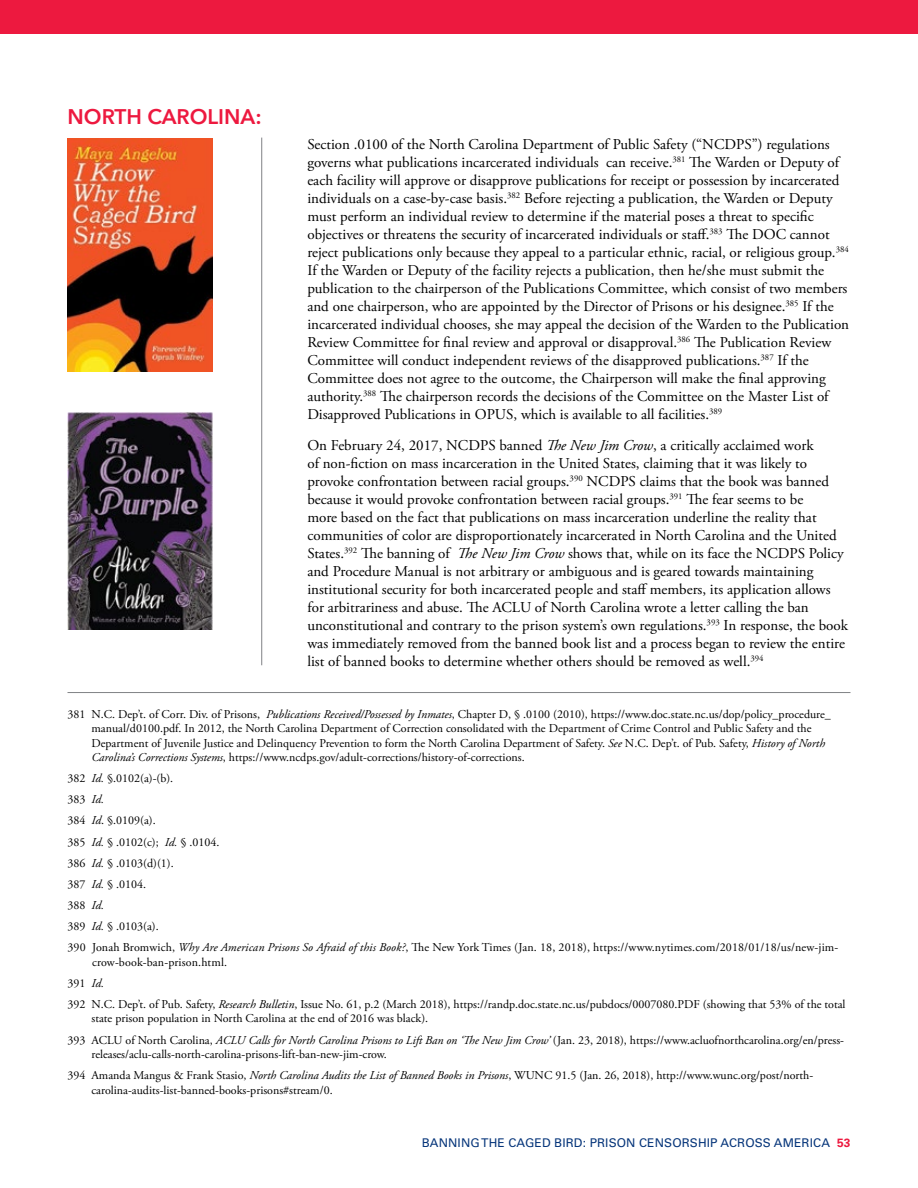
<style>
.page{position:relative;width:918px;height:1188px;background:#fff}
.page>*{position:absolute;margin:0;border:0;box-sizing:border-box;transform-origin:0 0}
.t1{font:600 21px "Avenir Next LT Pro";color:#ed193f}
.t2{font:15px/18px "Adobe Garamond Pro";color:#000}
.t3{font:12px/21.1px "Adobe Garamond Pro";color:#000}
.t4{font:12px "Univers LT Std";letter-spacing:.01em;color:#06357a}
.s1{font-style:italic}
.s2{font-weight:700;color:#ed193f}
</style>
<div class="page">
<div style="left:0;top:0;width:918px;height:34px;background:#ed193f"></div>
<hr style="left:68px;top:692px;width:783px;height:1px;background:#808285">
<img style="left:68px;top:138px;width:145px;height:234px">
<hr style="left:261px;top:138px;width:1px;height:527px;background:#808285">
<img style="left:68px;top:412px;width:145px;height:218px">
<h1 class="t1" style="left:68px;top:104px;width:196px">NORTH CAROLINA:</h1>
<p class="t2" style="left:307px;top:135px;width:543px">Section .0100 of the North Carolina Department of Public Safety (“NCDPS”) regulations governs what publications incarcerated individuals can receive.<sup>381</sup> The Warden or Deputy of each facility will approve or disapprove publications for receipt or possession by incarcerated individuals on a case-by-case basis.<sup>382</sup> Before rejecting a publication, the Warden or Deputy must perform an individual review to determine if the material poses a threat to specific objectives or threatens the security of incarcerated individuals or staff.<sup>383</sup> The DOC cannot reject publications only because they appeal to a particular ethnic, racial, or religious group.<sup>384<br></sup>If the Warden or Deputy of the facility rejects a publication, then he/she must submit the publication to the chairperson of the Publications Committee, which consist of two members and one chairperson, who are appointed by the Director of Prisons or his designee.<sup>385</sup> If the incarcerated individual chooses, she may appeal the decision of the Warden to the Publication Review Committee for final review and approval or disapproval.<sup>386</sup> The Publication Review Committee will conduct independent reviews of the disapproved publications.<sup>387</sup> If the Committee does not agree to the outcome, the Chairperson will make the final approving authority.<sup>388</sup> The chairperson records the decisions of the Committee on the Master List of Disapproved Publications in OPUS, which is available to all facilities.<sup>389</sup></p>
<p class="t2" style="left:307px;top:437px;width:542px">On February 24, 2017, NCDPS banned <span class="s1">The New Jim Crow</span>, a critically acclaimed work<br>of non-fiction on mass incarceration in the United States, claiming that it was likely to provoke confrontation between racial groups.<sup>390</sup> NCDPS claims that the book was banned because it would provoke confrontation between racial groups.<sup>391</sup> The fear seems to be<br>more based on the fact that publications on mass incarceration underline the reality that communities of color are disproportionately incarcerated in North Carolina and the United States.<sup>392</sup> The banning of <span class="s1">The New Jim Crow</span> shows that, while on its face the NCDPS Policy and Procedure Manual is not arbitrary or ambiguous and is geared towards maintaining institutional security for both incarcerated people and staff members, its application allows for arbitrariness and abuse. The ACLU of North Carolina wrote a letter calling the ban unconstitutional and contrary to the prison system’s own regulations.<sup>393</sup> In response, the book was immediately removed from the banned book list and a process began to review the entire list of banned books to determine whether others should be removed as well.<sup>394</sup></p>
<p class="t3" style="left:92px;top:707px;width:741px;line-height:14.4px;text-indent:-24px">381 N.C. Dep’t. of Corr. Div. of Prisons, <span class="s1">Publications Received/Possessed by Inmates</span>, Chapter D, § .0100 (2010), https://www.doc.state.nc.us/dop/policy_procedure_ manual/d0100.pdf. In 2012, the North Carolina Department of Correction consolidated with the Department of Crime Control and Public Safety and the Department of Juvenile Justice and Delinquency Prevention to form the North Carolina Department of Safety. <span class="s1">See</span> N.C. Dep’t. of Pub. Safety, <span class="s1">History of North Carolina’s Corrections Systems</span>, https://www.ncdps.gov/adult-corrections/history-of-corrections.</p>
<p class="t3" style="left:68px;top:768px;width:772px">382 <span class="s1">Id.</span> §.0102(a)-(b).<br>383 <span class="s1">Id.<br></span>384 <span class="s1">Id</span>. §.0109(a).<br>385 <span class="s1">Id.</span> § .0102(c); <span class="s1">Id.</span> § .0104.<br>386 <span class="s1">Id.</span> § .0103(d)(1).<br>387 <span class="s1">Id.</span> § .0104.<br>388 <span class="s1">Id.<br></span>389 <span class="s1">Id.</span> § .0103(a).<br>390 Jonah Bromwich, <span class="s1">Why Are American Prisons So Afraid of this Book?</span>, The New York Times (Jan. 18, 2018), https://www.nytimes.com/2018/01/18/us/new-jim-</p>
<p class="t3" style="left:68px;top:952px;width:780px;text-indent:25px">crow-book-ban-prison.html.<br>391 <span class="s1">Id.<br></span>392 N.C. Dep’t. of Pub. Safety, <span class="s1">Research Bulletin</span>, Issue No. 61, p.2 (March 2018), https://randp.doc.state.nc.us/pubdocs/0007080.PDF (showing that 53% of the total</p>
<p class="t3" style="left:68px;top:1009px;width:778px;text-indent:24px">state prison population in North Carolina at the end of 2016 was black).<br>393 ACLU of North Carolina, <span class="s1">ACLU Calls for North Carolina Prisons to Lift Ban on ‘The New Jim Crow’</span> (Jan. 23, 2018), https://www.acluofnorthcarolina.org/en/press-</p>
<p class="t3" style="left:68px;top:1044px;width:747px;text-indent:24px">releases/aclu-calls-north-carolina-prisons-lift-ban-new-jim-crow.<br>394 Amanda Mangus &amp; Frank Stasio, <span class="s1">North Carolina Audits the List of Banned Books in Prisons</span>, WUNC 91.5 (Jan. 26, 2018), http://www.wunc.org/post/north-</p>
<p class="t3" style="left:92px;top:1080px;width:243px">carolina-audits-list-banned-books-prisons#stream/0.</p>
<p class="t4" style="left:422px;top:1136px;width:430px">BANNING THE CAGED BIRD: PRISON CENSORSHIP ACROSS AMERICA <span class="s2">53</span></p>
</div>
